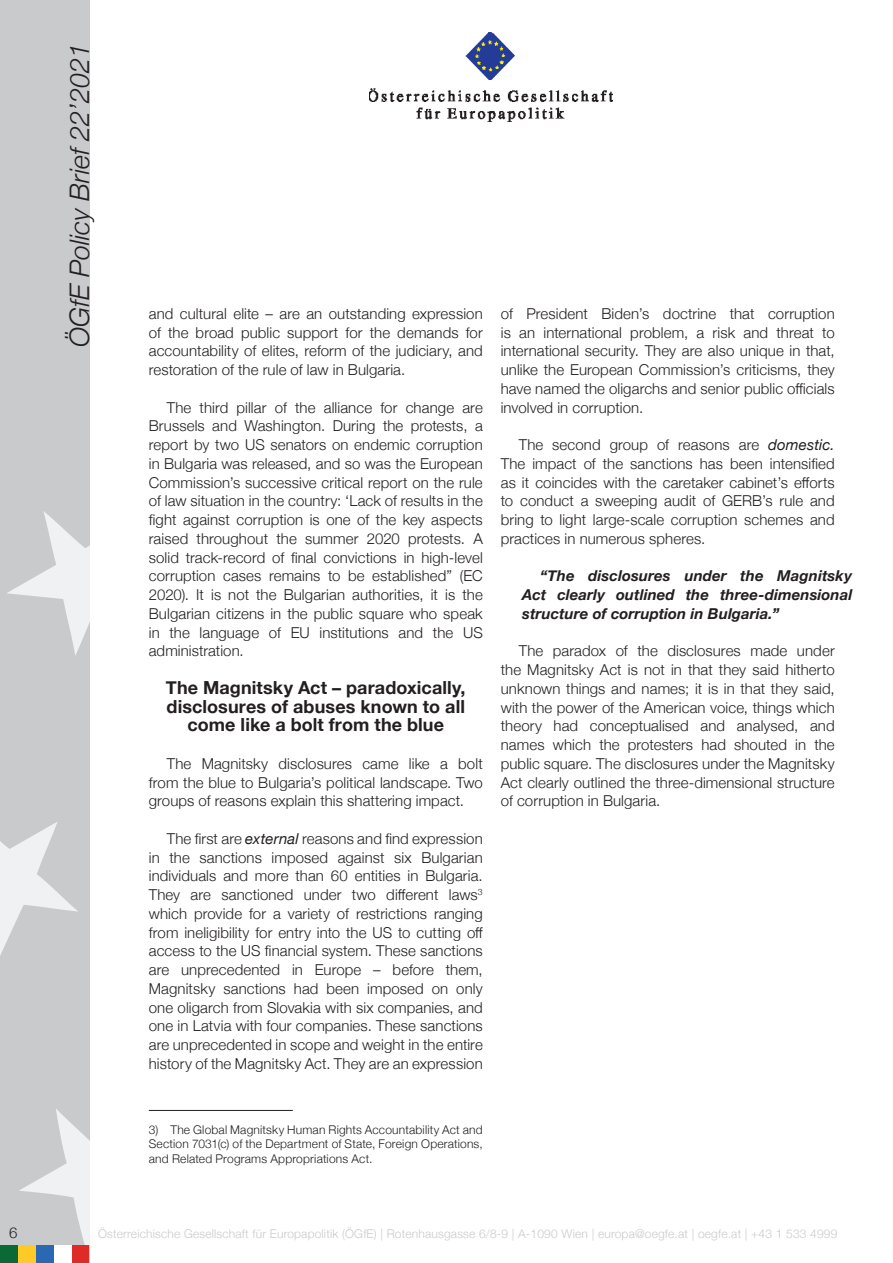
<style>
.page{position:relative;width:893px;height:1263px;background:#fff}
.page>*{position:absolute;margin:0;border:0;box-sizing:border-box;transform-origin:0 0}
.t1{font:italic 300 27px "Helvetica Neue";color:#231f20}
.Zwischenüberschrift{font:700 18px/18.8px "Helvetica Neue";letter-spacing:.005em;color:#231f20;text-align:center}
.Standard_Paragraph{font:300 15px/18.8px "Helvetica Neue";letter-spacing:.005em;color:#231f20;text-align:justify}
.Standard_Paragraph-2{font:italic 700 15px/18.8px "Helvetica Neue";letter-spacing:.005em;color:#231f20;text-align:justify}
.Footnotes{font:300 12px/14.4px "Helvetica Neue";letter-spacing:.015em;color:#231f20;text-align:justify}
.t2{font:300 12px "Helvetica Neue";letter-spacing:.015em;color:#c9cacc}
.s1{font-weight:400;font-style:italic}
</style>
<div class="page">
<div style="left:0;top:0;width:89px;height:1263px;background:#c9cacc"></div>
<svg style="left:19px;top:1109px;width:70px;height:136px"></svg>
<svg style="left:0;top:822px;width:78px;height:134px"></svg>
<svg style="left:7px;top:511px;width:82px;height:144px"></svg>
<div style="left:18px;top:1245px;width:18px;height:18px;background:#fecb26"></div>
<div style="left:36px;top:1245px;width:18px;height:18px;background:#2b68b3"></div>
<div style="left:71px;top:1245px;width:18px;height:18px;background:#de2b26"></div>
<div style="left:0;top:1245px;width:18px;height:18px;background:#0b6936"></div>
<div style="left:54px;top:1245px;width:17px;height:18px;background:#fff"></div>
<img style="left:370px;top:32px;width:243px;height:90px">
<hr style="left:149px;top:1110px;width:144px;height:1px;background:#231f20">
<h1 class="t1" style="left:58px;top:347px;width:305px;rotate:-90deg">ÖGfE Policy Brief 22’2021</h1>
<p class="Standard_Paragraph" style="left:149px;top:303px;width:335px">and cultural elite – are an outstanding expression of the broad public support for the demands for accountability of elites, reform of the judiciary, and restoration of the rule of law in Bulgaria.</p>
<p class="Standard_Paragraph" style="left:149px;top:397px;width:335px;text-indent:18px">The third pillar of the alliance for change are Brussels and Washington. During the protests, a report by two US senators on endemic corruption in Bulgaria was released, and so was the European Commission’s successive critical report on the rule of law situation in the country: ‘Lack of results in the fight against corruption is one of the key aspects raised throughout the summer 2020 protests. A solid track-record of final convictions in high-level corruption cases remains to be established” (EC 2020). It is not the Bulgarian authorities, it is the Bulgarian citizens in the public square who speak in the language of EU institutions and the US administration.</p>
<p class="Zwischenüberschrift" style="left:166px;top:678px;width:301px">The Magnitsky Act – paradoxically, disclosures of abuses known to all come like a bolt from the blue</p>
<p class="Standard_Paragraph" style="left:149px;top:753px;width:335px;text-indent:18px">The Magnitsky disclosures came like a bolt from the blue to Bulgaria’s political landscape. Two groups of reasons explain this shattering impact.</p>
<p class="Standard_Paragraph" style="left:149px;top:828px;width:336px;text-indent:18px">The first are <span class="s1">external</span> reasons and find expression in the sanctions imposed against six Bulgarian individuals and more than 60 entities in Bulgaria.<br>They are sanctioned under two different laws<sup>3 </sup>which provide for a variety of restrictions ranging from ineligibility for entry into the US to cutting off access to the US financial system. These sanctions are unprecedented in Europe – before them, Magnitsky sanctions had been imposed on only one oligarch from Slovakia with six companies, and one in Latvia with four companies. These sanctions are unprecedented in scope and weight in the entire history of the Magnitsky Act. They are an expression</p>
<p class="Standard_Paragraph" style="left:501px;top:303px;width:335px">of President Biden’s doctrine that corruption is an international problem, a risk and threat to international security. They are also unique in that, unlike the European Commission’s criticisms, they have named the oligarchs and senior public officials involved in corruption.</p>
<p class="Standard_Paragraph" style="left:501px;top:434px;width:335px;text-indent:18px">The second group of reasons are <span class="s1">domestic.<br></span>The impact of the sanctions has been intensified as it coincides with the caretaker cabinet’s efforts to conduct a sweeping audit of GERB’s rule and bring to light large-scale corruption schemes and practices in numerous spheres.</p>
<p class="Standard_Paragraph-2" style="left:522px;top:567px;width:332px;text-indent:18px">“The disclosures under the Magnitsky Act clearly outlined the three-dimensional structure of corruption in Bulgaria.”</p>
<p class="Standard_Paragraph" style="left:501px;top:640px;width:335px;text-indent:18px">The paradox of the disclosures made under the Magnitsky Act is not in that they said hitherto unknown things and names; it is in that they said, with the power of the American voice, things which theory had conceptualised and analysed, and names which the protesters had shouted in the public square. The disclosures under the Magnitsky Act clearly outlined the three-dimensional structure of corruption in Bulgaria.</p>
<p class="Footnotes" style="left:149px;top:1121px;width:335px">3) The Global Magnitsky Human Rights Accountability Act and Section 7031(c) of the Department of State, Foreign Operations, and Related Programs Appropriations Act.</p>
<p class="Standard_Paragraph" style="left:9px;top:1222px;width:10px">6</p>
<p class="t2" style="left:98px;top:1224px;width:741px">Österreichische Gesellschaft für Europapolitik (ÖGfE) | Rotenhausgasse 6/8-9 | A-1090 Wien | europa@oegfe.at | oegfe.at | +43 1 533 4999</p>
</div>
